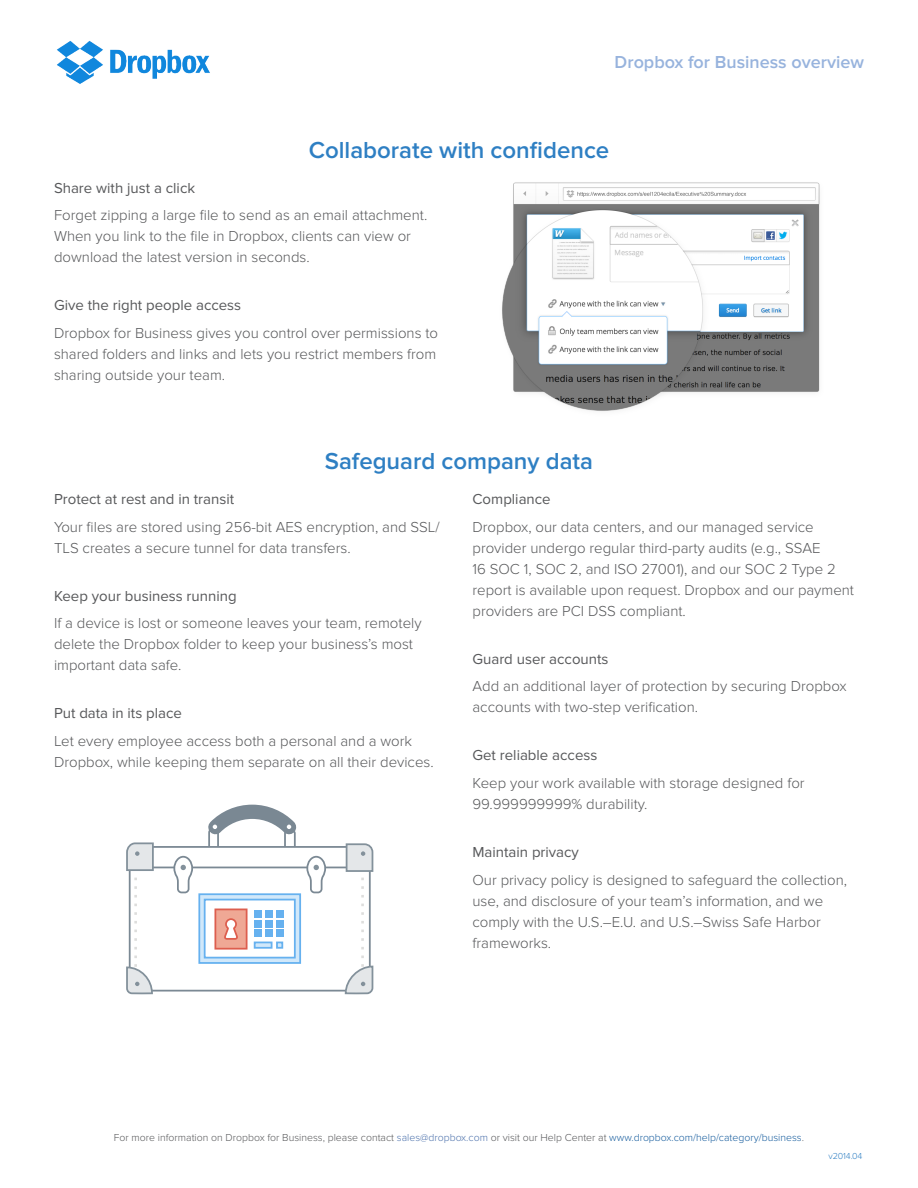
<style>
.page{position:relative;width:918px;height:1188px;background:#fff}
.page>*{position:absolute;margin:0;border:0;box-sizing:border-box;transform-origin:0 0}
.Subhead{font:600 24px "Proxima Nova";color:#2e7fc3}
.t1{font:600 18px "Proxima Nova";color:#97b3dd}
.Two-column{font:300 15px/21px "Proxima Nova";color:#57585a}
.Two-column_sub-subhe{font:15px "Proxima Nova";color:#57585a}
.t2{font:300 10.5px "Proxima Nova";color:#57585a}
.t3{font:300 9px "Proxima Nova";letter-spacing:-.01em;color:#2e7fc3}
.s1{color:#4d72ac}
.s2{color:#175d9e}
</style>
<div class="page">
<img style="left:57px;top:40px;width:153px;height:44px">
<svg style="left:126px;top:804px;width:248px;height:191px"></svg>
<img style="left:502px;top:182px;width:318px;height:230px">
<p class="t1" style="left:615px;top:52px;width:251px">Dropbox for Business overview</p>
<p class="Subhead" style="left:309px;top:136px;width:302px">Collaborate with confidence</p>
<p class="Two-column_sub-subhe" style="left:54px;top:179px;width:143px">Share with just a click</p>
<p class="Two-column" style="left:54px;top:205px;width:375px">Forget zipping a large file to send as an email attachment.<br>When you link to the file in Dropbox, clients can view or download the latest version in seconds.</p>
<p class="Two-column_sub-subhe" style="left:54px;top:297px;width:189px">Give the right people access</p>
<p class="Two-column" style="left:54px;top:323px;width:386px;text-align:justify">Dropbox for Business gives you control over permissions to shared folders and links and lets you restrict members from sharing outside your team.</p>
<p class="Subhead" style="left:325px;top:447px;width:270px">Safeguard company data</p>
<p class="Two-column_sub-subhe" style="left:54px;top:490px;width:182px">Protect at rest and in transit</p>
<p class="Two-column" style="left:54px;top:516px;width:387px">Your files are stored using 256-bit AES encryption, and SSL/<br>TLS creates a secure tunnel for data transfers.</p>
<p class="Two-column_sub-subhe" style="left:54px;top:587px;width:184px">Keep your business running</p>
<p class="Two-column" style="left:54px;top:613px;width:369px">If a device is lost or someone leaves your team, remotely delete the Dropbox folder to keep your business’s most important data safe.</p>
<p class="Two-column_sub-subhe" style="left:54px;top:705px;width:129px">Put data in its place</p>
<p class="Two-column" style="left:54px;top:731px;width:381px">Let every employee access both a personal and a work<br>Dropbox, while keeping them separate on all their devices.</p>
<p class="Two-column_sub-subhe" style="left:472px;top:490px;width:80px">Compliance</p>
<p class="Two-column" style="left:472px;top:516px;width:383px">Dropbox, our data centers, and our managed service provider undergo regular third-party audits (e.g., SSAE<br>16 SOC 1, SOC 2, and ISO 27001), and our SOC 2 Type 2 report is available upon request. Dropbox and our payment providers are PCI DSS compliant.</p>
<p class="Two-column_sub-subhe" style="left:472px;top:650px;width:138px">Guard user accounts</p>
<p class="Two-column" style="left:472px;top:676px;width:376px">Add an additional layer of protection by securing Dropbox accounts with two-step verification.</p>
<p class="Two-column_sub-subhe" style="left:472px;top:747px;width:126px">Get reliable access</p>
<p class="Two-column" style="left:472px;top:773px;width:334px">Keep your work available with storage designed for<br>99.999999999% durability.</p>
<p class="Two-column_sub-subhe" style="left:472px;top:843px;width:108px">Maintain privacy</p>
<p class="Two-column" style="left:472px;top:869px;width:376px">Our privacy policy is designed to safeguard the collection, use, and disclosure of your team’s information, and we comply with the U.S.–E.U. and U.S.–Swiss Safe Harbor frameworks.</p>
<p class="t2" style="left:114px;top:1132px;width:692px">For more information on Dropbox for Business, please contact <span class="s1">sales@dropbox.com</span> or visit our Help Center at <span class="s2">www.dropbox.com/help/category/business</span>.</p>
<p class="t3" style="left:829px;top:1151px;width:35px">v2014.04</p>
</div>
